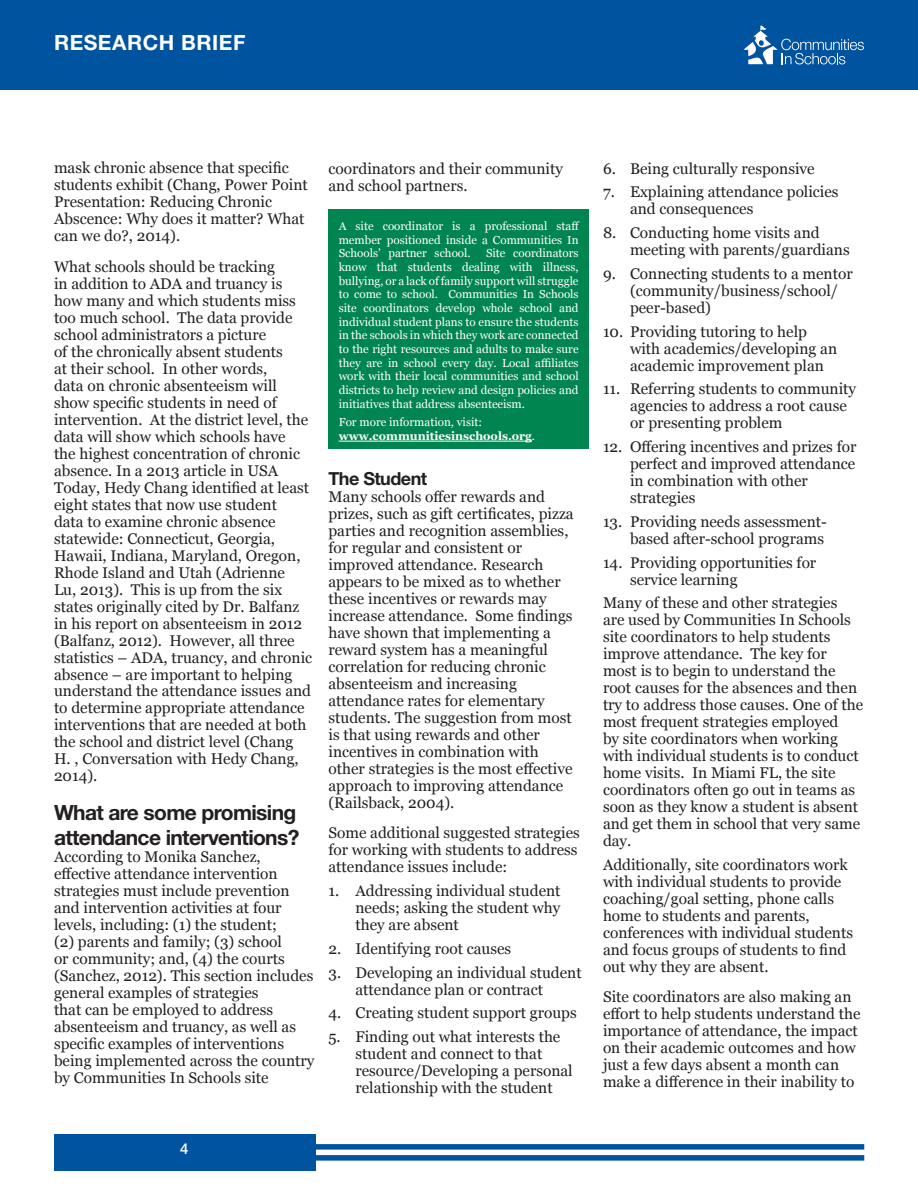
<style>
.page{position:relative;width:918px;height:1188px;background:#fff}
.page>*{position:absolute;margin:0;border:0;box-sizing:border-box;transform-origin:0 0}
.Section_Heading{font:700 21px/25.2px "Helvetica Neue LT Std";letter-spacing:-.03em;color:#231f20}
.Sub_Head{font:700 21px "Helvetica Neue LT Std";letter-spacing:.025em;color:#fff}
.Section_Heading_2{font:700 18px "Helvetica Neue LT Std";letter-spacing:-.03em;color:#231f20}
.t1{font:15.45px/17px "Georgia";color:#231f20}
.Sub_Head-2{font:500 15px "Helvetica Neue LT Std";color:#fff}
.Callout_Box_Text{font:11.55px/13.6px "Georgia";color:#fff;text-align:justify}
.Callout_Box_Text-2{font:700 11.55px "Georgia";color:#fff}
.s1{font-weight:400}
</style>
<div class="page">
<div style="left:0;top:0;width:918px;height:90px;background:#00539e"></div>
<svg style="left:744px;top:26px;width:120px;height:38px"></svg>
<div style="left:315px;top:1155px;width:549px;height:6px;background:#00539e"></div>
<div style="left:315px;top:1144px;width:549px;height:6px;background:#00539e"></div>
<div style="left:54px;top:1134px;width:261px;height:37px;background:#00539e"></div>
<div style="left:328px;top:210px;width:261px;height:239px;background:#008551"></div>
<hr style="left:339px;top:441px;width:193px;height:1px;background:#fff">
<p class="Sub_Head" style="left:54px;top:30px;width:193px">RESEARCH BRIEF</p>
<p class="t1" style="left:54px;top:160px;width:255px">mask chronic absence that specific students exhibit (Chang, Power Point<br>Presentation: Reducing Chronic<br>Abscence: Why does it matter? What can we do?, 2014).</p>
<p class="t1" style="left:54px;top:258px;width:260px">What schools should be tracking<br>in addition to ADA and truancy is how many and which students miss too much school. The data provide school administrators a picture<br>of the chronically absent students<br>at their school. In other words,<br>data on chronic absenteeism will show specific students in need of intervention. At the district level, the data will show which schools have<br>the highest concentration of chronic absence. In a 2013 article in USA Today, Hedy Chang identified at least eight states that now use student<br>data to examine chronic absence statewide: Connecticut, Georgia, Hawaii, Indiana, Maryland, Oregon, Rhode Island and Utah (Adrienne<br>Lu, 2013). This is up from the six states originally cited by Dr. Balfanz in his report on absenteeism in 2012 (Balfanz, 2012). However, all three statistics – ADA, truancy, and chronic absence – are important to helping understand the attendance issues and to determine appropriate attendance interventions that are needed at both the school and district level (Chang H. , Conversation with Hedy Chang, 2014).</p>
<p class="Section_Heading" style="left:54px;top:800px;width:247px">What are some promising attendance interventions?</p>
<p class="t1" style="left:54px;top:849px;width:262px">According to Monika Sanchez, effective attendance intervention strategies must include prevention and intervention activities at four levels, including: (1) the student;<br>(2) parents and family; (3) school<br>or community; and, (4) the courts (Sanchez, 2012). This section includes general examples of strategies<br>that can be employed to address absenteeism and truancy, as well as specific examples of interventions being implemented across the country by Communities In Schools site</p>
<p class="t1" style="left:328px;top:160px;width:236px">coordinators and their community and school partners.</p>
<p class="Callout_Box_Text" style="left:339px;top:219px;width:242px">A site coordinator is a professional staff member positioned inside a Communities In Schools’ partner school.</p>
<p class="Callout_Box_Text" style="left:339px;top:247px;width:241px;text-indent:147px">Site coordinators know that students dealing with illness, bullying, or a lack of family support will struggle to come to school. Communities In Schools site coordinators develop whole school and individual student plans to ensure the students in the schools in which they work are connected to the right resources and adults to make sure they are in school every day. Local affiliates work with their local communities and school districts to help review and design policies and initiatives that address absenteeism.</p>
<p class="Callout_Box_Text" style="left:339px;top:416px;width:145px">For more information, visit:</p>
<p class="Callout_Box_Text-2" style="left:339px;top:429px;width:198px">www.communitiesinschools.org<span class="s1">.</span></p>
<p class="Section_Heading_2" style="left:328px;top:467px;width:100px">The Student</p>
<p class="t1" style="left:328px;top:489px;width:247px">Many schools offer rewards and prizes, such as gift certificates, pizza parties and recognition assemblies, for regular and consistent or improved attendance. Research appears to be mixed as to whether these incentives or rewards may increase attendance. Some findings have shown that implementing a reward system has a meaningful correlation for reducing chronic absenteeism and increasing attendance rates for elementary students. The suggestion from most is that using rewards and other incentives in combination with other strategies is the most effective approach to improving attendance (Railsback, 2004).</p>
<p class="t1" style="left:328px;top:825px;width:253px">Some additional suggested strategies for working with students to address attendance issues include:</p>
<p class="t1" style="left:356px;top:883px;width:207px;text-align:justify;text-indent:-27px">1. Addressing individual student needs; asking the student why they are absent</p>
<p class="t1" style="left:328px;top:940px;width:184px">2. Identifying root causes</p>
<p class="t1" style="left:356px;top:964px;width:228px;text-indent:-27px">3. Developing an individual student attendance plan or contract</p>
<p class="t1" style="left:328px;top:1005px;width:250px">4. Creating student support groups</p>
<p class="t1" style="left:356px;top:1029px;width:219px;text-indent:-27px">5. Finding out what interests the student and connect to that resource/Developing a personal relationship with the student</p>
<p class="Sub_Head-2" style="left:180px;top:1139px;width:10px">4</p>
<p class="t1" style="left:603px;top:160px;width:213px">6. Being culturally responsive</p>
<p class="t1" style="left:630px;top:184px;width:210px;text-indent:-27px">7. Explaining attendance policies and consequences</p>
<p class="t1" style="left:630px;top:225px;width:221px;text-indent:-27px">8. Conducting home visits and meeting with parents/guardians</p>
<p class="t1" style="left:630px;top:265px;width:224px;text-indent:-27px">9. Connecting students to a mentor (community/business/school/ peer-based)</p>
<p class="t1" style="left:630px;top:323px;width:209px;text-indent:-27px">10. Providing tutoring to help with academics/developing an academic improvement plan</p>
<p class="t1" style="left:630px;top:381px;width:228px;text-indent:-27px">11. Referring students to community agencies to address a root cause or presenting problem</p>
<p class="t1" style="left:630px;top:439px;width:228px;text-indent:-27px">12. Offering incentives and prizes for perfect and improved attendance in combination with other strategies</p>
<p class="t1" style="left:603px;top:513px;width:226px;text-align:right">13. Providing needs assessment&shy;based after-school programs</p>
<p class="t1" style="left:630px;top:554px;width:188px;text-indent:-27px">14. Providing opportunities for service learning</p>
<p class="t1" style="left:603px;top:595px;width:262px">Many of these and other strategies<br>are used by Communities In Schools site coordinators to help students improve attendance. The key for most is to begin to understand the root causes for the absences and then try to address those causes. One of the most frequent strategies employed<br>by site coordinators when working with individual students is to conduct home visits. In Miami FL, the site coordinators often go out in teams as soon as they know a student is absent and get them in school that very same day.</p>
<p class="t1" style="left:603px;top:857px;width:252px">Additionally, site coordinators work with individual students to provide coaching/goal setting, phone calls home to students and parents, conferences with individual students and focus groups of students to find out why they are absent.</p>
<p class="t1" style="left:603px;top:989px;width:259px">Site coordinators are also making an effort to help students understand the importance of attendance, the impact on their academic outcomes and how just a few days absent a month can make a difference in their inability to</p>
</div>
